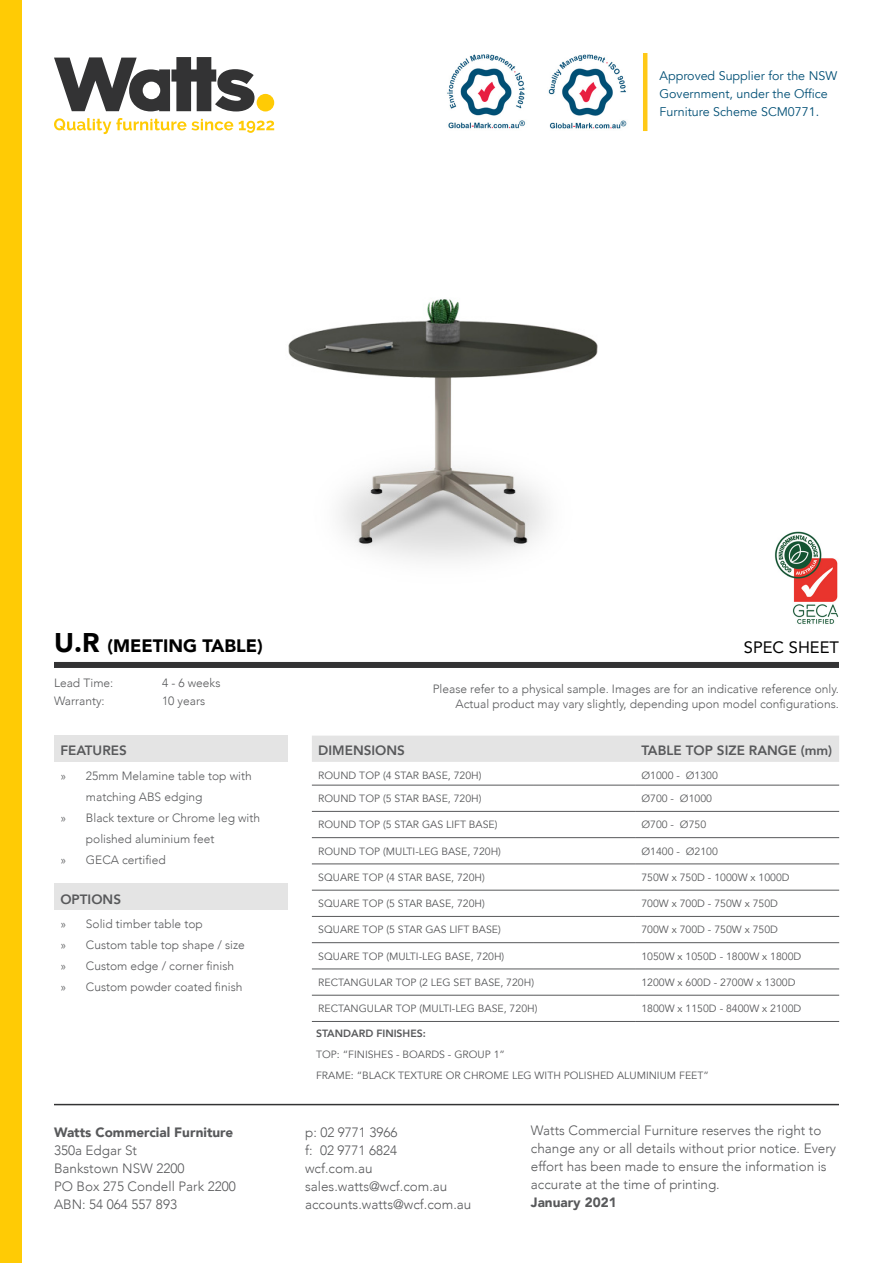
<style>
.page{position:relative;width:893px;height:1263px;background:#fff}
.page>*{position:absolute;margin:0;border:0;box-sizing:border-box;transform-origin:0 0}
.t1{font:900 18px "Avenir";color:#000}
.t2{font:16.5px "Avenir";color:#000}
.t3{font:300 13.5px/18px "Avenir";color:#58595b}
.t4{font:800 13.5px "Avenir";color:#58595b}
.t5{font:900 13.5px "Avenir";color:#58595b}
.t6{font:12.45px/18px "Avenir";color:#004f75}
.t7{font:300 12px/21px "Avenir";color:#58595b;text-align:right}
.t8{font:10.5px/21px "Avenir";color:#58595b}
.t9{font:800 10.5px "Avenir";color:#58595b}
.s1{font-size:27px}
</style>
<div class="page">
<div style="left:54px;top:662px;width:785px;height:6px;background:#333334"></div>
<div style="left:0;top:0;width:21px;height:1263px;background:#ffcb05"></div>
<hr style="left:54px;top:1104px;width:785px;height:1px;background:#333334">
<svg style="left:54px;top:118px;width:220px;height:16px"></svg>
<div style="left:257px;top:94px;width:17px;height:17px;background:#ffcb05;border-radius:50%"></div>
<svg style="left:54px;top:57px;width:200px;height:54px"></svg>
<img style="left:447px;top:54px;width:79px;height:75px">
<img style="left:548px;top:54px;width:79px;height:75px">
<hr style="left:643px;top:53px;width:4px;height:78px;background:#ffc917">
<div style="left:54px;top:736px;width:234px;height:26px;background:#e4e4e4"></div>
<div style="left:54px;top:884px;width:234px;height:26px;background:#e4e4e4"></div>
<div style="left:312px;top:736px;width:527px;height:26px;background:#e4e4e4"></div>
<hr style="left:312px;top:785px;width:221px;height:1px;background:#58595b">
<hr style="left:533px;top:785px;width:102px;height:1px;background:#58595b">
<hr style="left:635px;top:785px;width:204px;height:1px;background:#58595b">
<hr style="left:312px;top:811px;width:221px;height:1px;background:#58595b">
<hr style="left:533px;top:811px;width:102px;height:1px;background:#58595b">
<hr style="left:635px;top:811px;width:204px;height:1px;background:#58595b">
<hr style="left:312px;top:837px;width:221px;height:1px;background:#58595b">
<hr style="left:533px;top:837px;width:102px;height:1px;background:#58595b">
<hr style="left:635px;top:837px;width:204px;height:1px;background:#58595b">
<hr style="left:312px;top:863px;width:221px;height:1px;background:#58595b">
<hr style="left:533px;top:863px;width:102px;height:1px;background:#58595b">
<hr style="left:635px;top:863px;width:204px;height:1px;background:#58595b">
<hr style="left:312px;top:890px;width:221px;height:1px;background:#58595b">
<hr style="left:533px;top:890px;width:102px;height:1px;background:#58595b">
<hr style="left:635px;top:890px;width:204px;height:1px;background:#58595b">
<hr style="left:312px;top:916px;width:221px;height:1px;background:#58595b">
<hr style="left:533px;top:916px;width:102px;height:1px;background:#58595b">
<hr style="left:635px;top:916px;width:204px;height:1px;background:#58595b">
<hr style="left:312px;top:942px;width:221px;height:1px;background:#58595b">
<hr style="left:533px;top:942px;width:102px;height:1px;background:#58595b">
<hr style="left:635px;top:942px;width:204px;height:1px;background:#58595b">
<hr style="left:312px;top:968px;width:221px;height:1px;background:#58595b">
<hr style="left:533px;top:968px;width:102px;height:1px;background:#58595b">
<hr style="left:635px;top:968px;width:204px;height:1px;background:#58595b">
<hr style="left:312px;top:995px;width:221px;height:1px;background:#58595b">
<hr style="left:533px;top:995px;width:102px;height:1px;background:#58595b">
<hr style="left:635px;top:995px;width:204px;height:1px;background:#58595b">
<hr style="left:312px;top:1021px;width:221px;height:1px;background:#58595b">
<hr style="left:533px;top:1021px;width:102px;height:1px;background:#58595b">
<hr style="left:635px;top:1021px;width:204px;height:1px;background:#58595b">
<img style="left:288px;top:299px;width:310px;height:262px">
<img style="left:774px;top:531px;width:65px;height:93px">
<p class="t6" style="left:659px;top:67px;width:179px">Approved Supplier for the NSW<br>Government, under the Office<br>Furniture Scheme SCM0771.</p>
<h1 class="t1" style="left:54px;top:630px;width:210px"><span class="s1">U.R</span> (MEETING TABLE)</h1>
<h2 class="t2" style="left:744px;top:634px;width:97px">SPEC SHEET</h2>
<p class="t7" style="left:54px;top:673px;width:61px">Lead Time:</p>
<p class="t7" style="left:162px;top:673px;width:60px">4 - 6 weeks</p>
<p class="t7" style="left:54px;top:691px;width:52px">Warranty:</p>
<p class="t7" style="left:162px;top:691px;width:45px">10 years</p>
<p class="t4" style="left:60px;top:740px;width:68px">FEATURES</p>
<p class="t7" style="left:60px;top:766px;width:193px">» 25mm Melamine table top with</p>
<p class="t7" style="left:86px;top:787px;width:118px">matching ABS edging</p>
<p class="t7" style="left:60px;top:808px;width:201px">» Black texture or Chrome leg with</p>
<p class="t7" style="left:86px;top:829px;width:130px">polished aluminium feet</p>
<p class="t7" style="left:60px;top:850px;width:107px">» GECA certified</p>
<p class="t4" style="left:60px;top:888px;width:62px">OPTIONS</p>
<p class="t7" style="left:60px;top:914px;width:186px;text-align:left">» Solid timber table top<br>» Custom table top shape / size » Custom edge / corner finish<br>» Custom powder coated finish</p>
<p class="t5" style="left:54px;top:1121px;width:181px">Watts Commercial Furniture</p>
<p class="t3" style="left:54px;top:1141px;width:183px">350a Edgar St<br>Bankstown NSW 2200<br>PO Box 275 Condell Park 2200<br>ABN: 54 064 557 893</p>
<p class="t7" style="left:433px;top:681px;width:408px;line-height:15px">Please refer to a physical sample. Images are for an indicative reference only.<br>Actual product may vary slightly, depending upon model configurations.</p>
<p class="t4" style="left:318px;top:740px;width:88px">DIMENSIONS</p>
<p class="t4" style="left:641px;top:740px;width:192px">TABLE TOP SIZE RANGE (mm)</p>
<p class="t8" style="left:318px;top:765px;width:165px">ROUND TOP (4 STAR BASE, 720H)</p>
<p class="t8" style="left:641px;top:765px;width:78px">Ø1000 - Ø1300</p>
<p class="t8" style="left:318px;top:788px;width:165px">ROUND TOP (5 STAR BASE, 720H)</p>
<p class="t8" style="left:641px;top:788px;width:72px">Ø700 - Ø1000</p>
<p class="t8" style="left:318px;top:814px;width:181px">ROUND TOP (5 STAR GAS LIFT BASE)</p>
<p class="t8" style="left:641px;top:814px;width:66px">Ø700 - Ø750</p>
<p class="t8" style="left:318px;top:841px;width:184px">ROUND TOP (MULTI-LEG BASE, 720H)</p>
<p class="t8" style="left:641px;top:841px;width:78px">Ø1400 - Ø2100</p>
<p class="t8" style="left:318px;top:867px;width:168px">SQUARE TOP (4 STAR BASE, 720H)</p>
<p class="t8" style="left:641px;top:867px;width:150px">750W x 750D - 1000W x 1000D</p>
<p class="t8" style="left:318px;top:893px;width:168px">SQUARE TOP (5 STAR BASE, 720H)</p>
<p class="t8" style="left:641px;top:893px;width:138px">700W x 700D - 750W x 750D</p>
<p class="t8" style="left:318px;top:919px;width:184px">SQUARE TOP (5 STAR GAS LIFT BASE)</p>
<p class="t8" style="left:641px;top:919px;width:138px">700W x 700D - 750W x 750D</p>
<p class="t8" style="left:318px;top:946px;width:188px">SQUARE TOP (MULTI-LEG BASE, 720H)</p>
<p class="t8" style="left:641px;top:946px;width:161px">1050W x 1050D - 1800W x 1800D</p>
<p class="t8" style="left:318px;top:972px;width:217px">RECTANGULAR TOP (2 LEG SET BASE, 720H)</p>
<p class="t8" style="left:641px;top:972px;width:156px">1200W x 600D - 2700W x 1300D</p>
<p class="t8" style="left:318px;top:998px;width:221px">RECTANGULAR TOP (MULTI-LEG BASE, 720H)</p>
<p class="t8" style="left:641px;top:998px;width:161px">1800W x 1150D - 8400W x 2100D</p>
<p class="t9" style="left:316px;top:1025px;width:111px">STANDARD FINISHES:</p>
<p class="t8" style="left:316px;top:1044px;width:394px">TOP: “FINISHES - BOARDS - GROUP 1”<br>FRAME: “BLACK TEXTURE OR CHROME LEG WITH POLISHED ALUMINIUM FEET”</p>
<p class="t3" style="left:305px;top:1123px;width:168px">p: 02 9771 3966<br>f: 02 9771 6824<br>wcf.com.au sales.watts@wcf.com.au accounts.watts@wcf.com.au</p>
<p class="t3" style="left:531px;top:1121px;width:307px">Watts Commercial Furniture reserves the right to change any or all details without prior notice. Every effort has been made to ensure the information is accurate at the time of printing.</p>
<p class="t5" style="left:531px;top:1191px;width:87px">January 2021</p>
</div>
